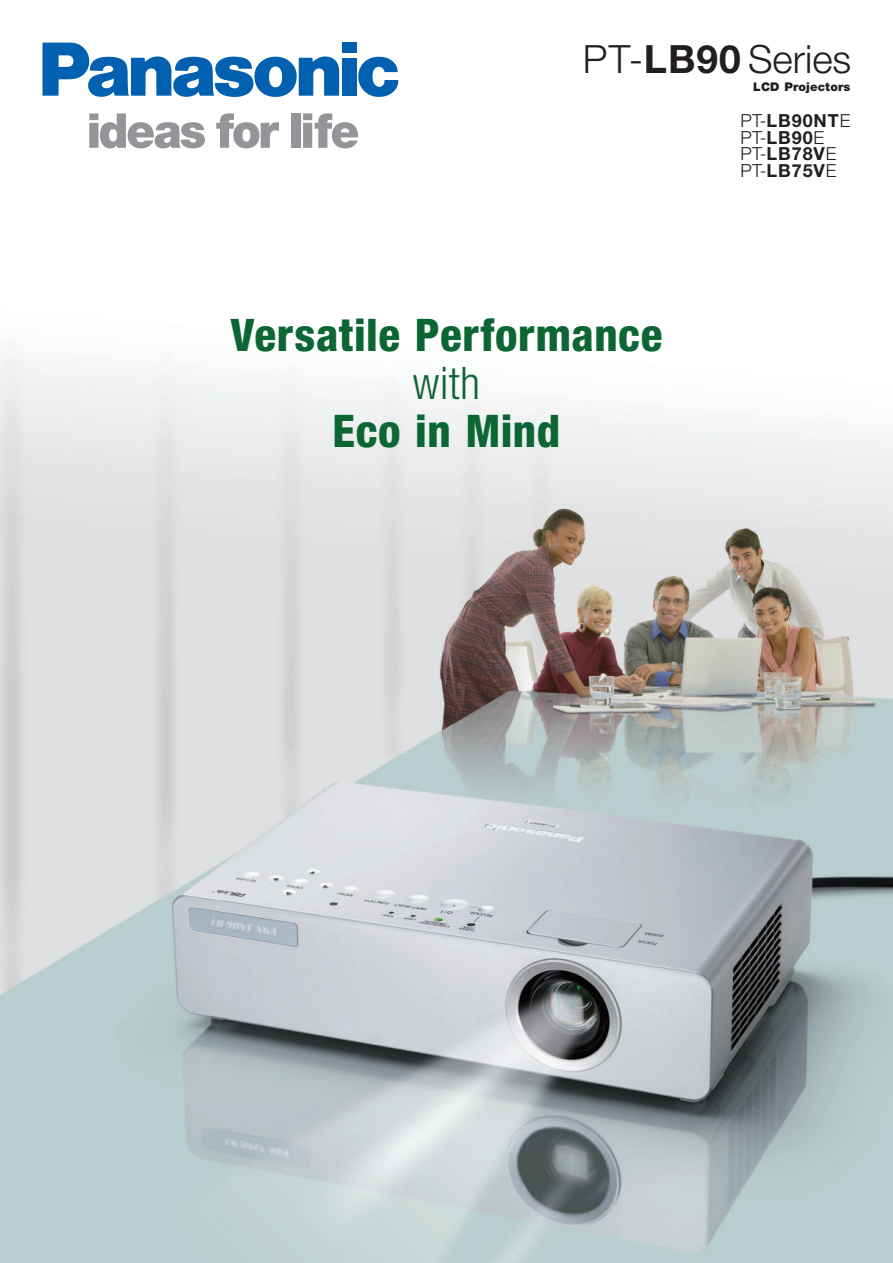
<style>
.page{position:relative;width:893px;height:1263px;background:#fff}
.page>*{position:absolute;margin:0;border:0;box-sizing:border-box;transform-origin:0 0}
.t1{font:800 condensed 45px "Helvetica Neue";letter-spacing:.015em;color:#0c6634}
.t2{font:300 condensed 45px "Helvetica Neue";color:#0c6634}
.t3{font:300 39px "Helvetica Neue";color:#231f20}
.t4{font:700 18px/16.5px "Helvetica Neue";letter-spacing:.05em;color:#231f20}
.t5{font:900 12px "Helvetica Neue";letter-spacing:.015em;color:#231f20}
.s1{font-weight:700}
.s2{font-weight:300}
</style>
<div class="page">
<img style="left:0;top:42px;width:892px;height:1221px">
<svg style="left:89px;top:113px;width:116px;height:35px"></svg>
<svg style="left:216px;top:113px;width:63px;height:35px"></svg>
<div style="left:291px;top:113px;width:9px;height:35px;background:#939598"></div>
<svg style="left:303px;top:113px;width:55px;height:35px"></svg>
<svg style="left:42px;top:43px;width:297px;height:54px"></svg>
<div style="left:342px;top:58px;width:14px;height:38px;background:#0161b0"></div>
<div style="left:342px;top:43px;width:14px;height:10px;background:#0161b0"></div>
<svg style="left:358px;top:56px;width:40px;height:41px"></svg>
<h2 class="t3" style="left:583px;top:45px;width:270px">PT-<span class="s1">LB90</span> Series</h2>
<p class="t5" style="left:753px;top:83px;width:99px">LCD Projectors</p>
<h1 class="t1" style="left:231px;top:319px;width:433px">Versatile Performance</h1>
<h1 class="t2" style="left:413px;top:367px;width:69px">with</h1>
<h1 class="t1" style="left:333px;top:415px;width:229px">Eco in Mind</h1>
<p class="t4" style="left:740px;top:114px;width:111px"><span class="s2">PT-</span>LB90NT<span class="s2">E<br>PT-</span>LB90<span class="s2">E<br>PT-</span>LB78V<span class="s2">E<br>PT-</span>LB75V<span class="s2">E</span></p>
</div>
